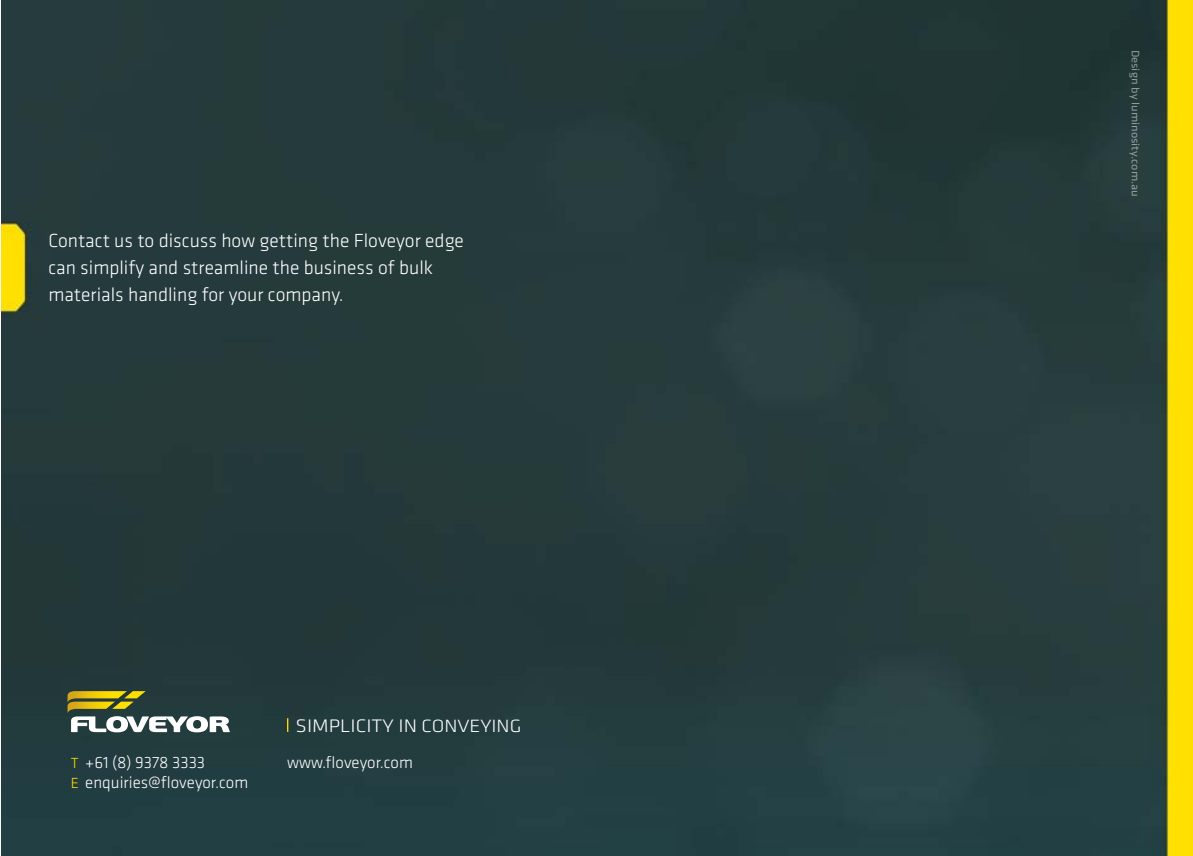
<style>
.page{position:relative;width:1193px;height:856px;background:#fff}
.page>*{position:absolute;margin:0;border:0;box-sizing:border-box;transform-origin:0 0}
.t1{font:300 19.6px/26.8px "Klavika";color:#fff}
.t2{font:300 18.72px "Klavika";color:#fff;scale:1.11 1}
.t3{font:300 16.97px/20.5px "Klavika";color:#fff}
.t4{font:11.2px "Klavika";color:#fff;scale:1.11 1}
.s1{font-size:15.22px;color:#ffdf00}
.s2{font-size:18.38px}
</style>
<div class="page">
<img style="left:1px;top:1px;width:1192px;height:855px">
<svg style="left:68px;top:691px;width:162px;height:41px"></svg>
<svg style="left:287px;top:718px;width:1px;height:14px"></svg>
<p class="t1" style="left:48px;top:227px;width:417px">Contact us to discuss how getting the Floveyor edge can simplify and streamline the business of bulk materials handling for your company.</p>
<p class="t3" style="left:71px;top:752px;width:179px"><span class="s1">T</span> +61 (8) 9378 3333<br><span class="s1">E</span> enquiries@floveyor.com</p>
<p class="t2" style="left:296px;top:714px;width:205px">SIMPLICITY IN <span class="s2">CONVEYING</span></p>
<p class="t3" style="left:287px;top:752px;width:127px">www.floveyor.com</p>
<p class="t4" style="left:1143px;top:50px;width:134px;rotate:90deg">Design by luminosity.com.au</p>
</div>
